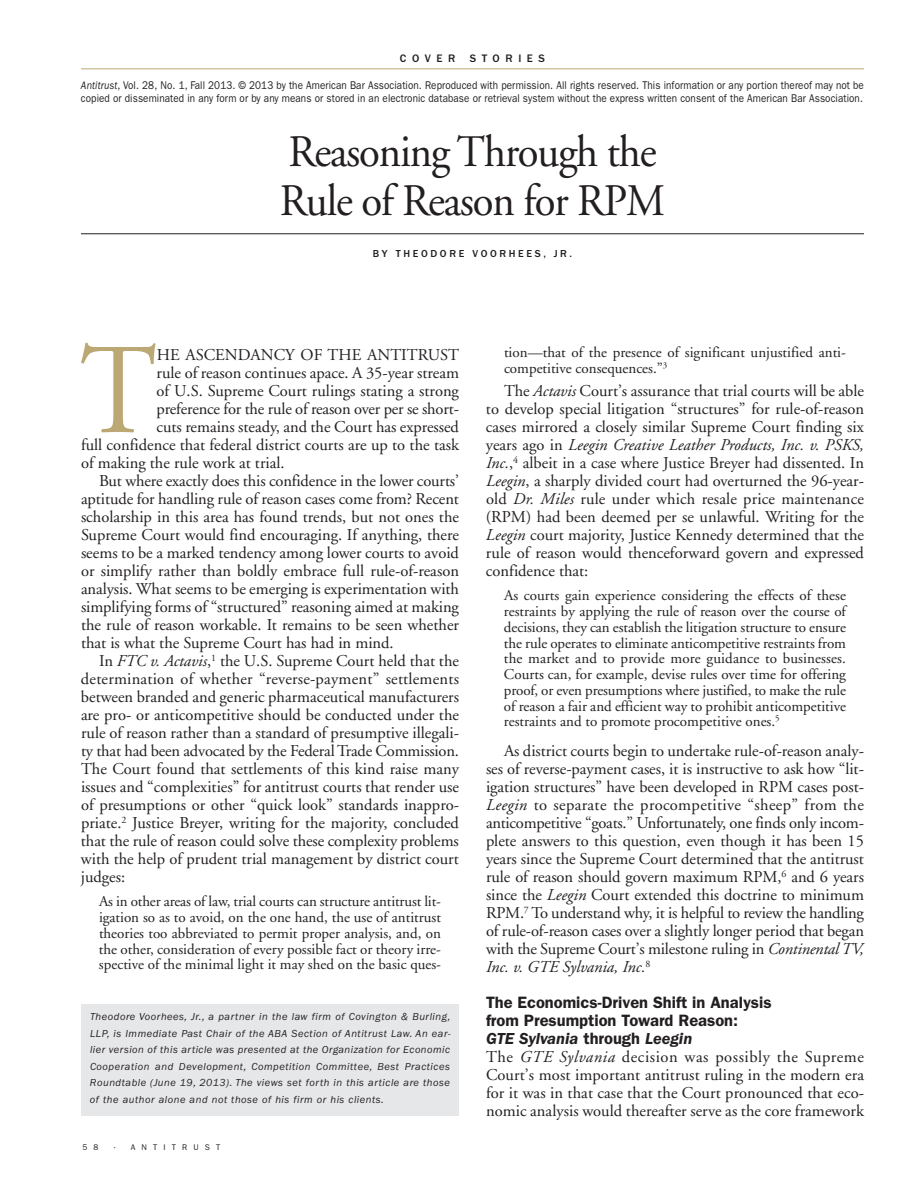
<style>
.page{position:relative;width:918px;height:1188px;background:#fff}
.page>*{position:absolute;margin:0;border:0;box-sizing:border-box;transform-origin:0 0}
.t1{font:128.85px "Adobe Garamond";color:#bba874;scale:.9 1}
.t2{font:45px/49.5px "Adobe Garamond";letter-spacing:-.025em;color:#231f20;scale:.95 1}
.t3{font:16.5px/18px "Adobe Garamond";color:#231f20;text-align:justify}
.t4{font:600 16.5px/18px "Franklin Gothic";color:#231f20}
.t5{font:15px/15.8px "Adobe Garamond";color:#231f20;text-align:justify}
.t6{font:11.25px/13.5px "Franklin Gothic";letter-spacing:.01em;color:#231f20;scale:.88 1}
.t7{font:500 11.25px "Franklin Gothic";letter-spacing:.5em;color:#231f20}
.t8{font:italic 10.5px/16.5px "Franklin Gothic";letter-spacing:.05em;color:#231f20;text-align:justify}
.t9{font:500 10.5px "Franklin Gothic";letter-spacing:.25em;color:#231f20}
.t10{font:8.25px "Franklin Gothic";letter-spacing:.75em;color:#231f20}
.s1{font-style:italic}
</style>
<div class="page">
<hr style="left:81px;top:233px;width:783px;height:1px;background:#231f20">
<hr style="left:81px;top:68px;width:783px;height:1px;background:#bba874">
<div style="left:81px;top:1004px;width:378px;height:112px;background:#e6e7e9"></div>
<p class="t7" style="left:400px;top:54px;width:57px">COVER</p>
<p class="t7" style="left:470px;top:54px;width:77px">STORIES</p>
<p class="t6" style="left:81px;top:79px;width:891px"><span class="s1">Antitrust</span>, Vol. 28, No. 1, Fall 2013. © 2013 by the American Bar Association. Reproduced with permission. All rights reserved. This information or any portion thereof may not be copied or disseminated in any form or by any means or stored in an electronic database or retrieval system without the express written consent of the American Bar Association.</p>
<h2 class="t2" style="left:280px;top:131px;width:407px">Reasoning Through the<br>Rule of Reason for RPM</h2>
<p class="t9" style="left:373px;top:250px;width:201px">BY THEODORE VOORHEES, JR.</p>
<h1 class="t1" style="left:80px;top:340px;width:87px">T</h1>
<p class="t3" style="left:157px;top:347px;width:304px">HE ASCENDANCY OF THE ANTITRUST</p>
<p class="t3" style="left:157px;top:365px;width:304px">rule of reason continues apace. A 35-year stream</p>
<p class="t3" style="left:157px;top:383px;width:304px">of U.S. Supreme Court rulings stating a strong</p>
<p class="t3" style="left:157px;top:401px;width:304px">preference for the rule of reason over per se short-</p>
<p class="t3" style="left:157px;top:419px;width:304px">cuts remains steady, and the Court has expressed</p>
<p class="t3" style="left:81px;top:437px;width:380px">full confidence that federal district courts are up to the task</p>
<p class="t3" style="left:81px;top:455px;width:205px">of making the rule work at trial.</p>
<p class="t3" style="left:99px;top:473px;width:361px">But where exactly does this confidence in the lower courts’</p>
<p class="t3" style="left:81px;top:491px;width:380px">aptitude for handling rule of reason cases come from? Recent</p>
<p class="t3" style="left:81px;top:509px;width:380px">scholarship in this area has found trends, but not ones the</p>
<p class="t3" style="left:81px;top:527px;width:380px">Supreme Court would find encouraging. If anything, there</p>
<p class="t3" style="left:81px;top:545px;width:379px">seems to be a marked tendency among lower courts to avoid</p>
<p class="t3" style="left:81px;top:563px;width:380px">or simplify rather than boldly embrace full rule-of-reason</p>
<p class="t3" style="left:81px;top:581px;width:380px">analysis. What seems to be emerging is experimentation with</p>
<p class="t3" style="left:81px;top:599px;width:380px">simplifying forms of “structured” reasoning aimed at making</p>
<p class="t3" style="left:81px;top:617px;width:380px">the rule of reason workable. It remains to be seen whether</p>
<p class="t3" style="left:81px;top:635px;width:314px">that is what the Supreme Court has had in mind.</p>
<p class="t3" style="left:99px;top:653px;width:362px">In <span class="s1">FTC v. Actavis</span>,<sup>1</sup> the U.S. Supreme Court held that the</p>
<p class="t3" style="left:81px;top:671px;width:380px">determination of whether “reverse-payment” settlements</p>
<p class="t3" style="left:81px;top:689px;width:380px">between branded and generic pharmaceutical manufacturers</p>
<p class="t3" style="left:81px;top:707px;width:380px">are pro- or anticompetitive should be conducted under the</p>
<p class="t3" style="left:81px;top:725px;width:380px">rule of reason rather than a standard of presumptive illegali-</p>
<p class="t3" style="left:81px;top:743px;width:379px">ty that had been advocated by the Federal Trade Commission.</p>
<p class="t3" style="left:81px;top:761px;width:379px">The Court found that settlements of this kind raise many</p>
<p class="t3" style="left:81px;top:779px;width:380px">issues and “complexities” for antitrust courts that render use</p>
<p class="t3" style="left:81px;top:797px;width:379px">of presumptions or other “quick look” standards inappro-</p>
<p class="t3" style="left:81px;top:815px;width:379px">priate.<sup>2</sup> Justice Breyer, writing for the majority, concluded</p>
<p class="t3" style="left:81px;top:833px;width:379px">that the rule of reason could solve these complexity problems</p>
<p class="t3" style="left:81px;top:851px;width:380px">with the help of prudent trial management by district court</p>
<p class="t3" style="left:81px;top:869px;width:46px">judges:</p>
<p class="t5" style="left:99px;top:895px;width:344px">As in other areas of law, trial courts can structure antitrust lit&shy;igation so as to avoid, on the one hand, the use of antitrust theories too abbreviated to permit proper analysis, and, on the other, consideration of every possible fact or theory irre&shy;spective of the minimal light it may shed on the basic ques-</p>
<p class="t8" style="left:90px;top:1009px;width:362px">Theodore Voorhees, Jr., a partner in the law firm of Covington &amp; Burling, LLP, is Immediate Past Chair of the ABA Section of Antitrust Law. An ear&shy;lier version of this article was presented at the Organization for Economic Cooperation and Development, Competition Committee, Best Practices Roundtable (June 19, 2013). The views set forth in this article are those of the author alone and not those of his firm or his clients.</p>
<p class="t10" style="left:82px;top:1145px;width:18px">5 8</p>
<p class="t10" style="left:113px;top:1145px;width:108px">· ANTITRUST</p>
<p class="t5" style="left:504px;top:346px;width:344px">tion—that of the presence of significant unjustified anti&shy;competitive consequences.”<sup>3</sup></p>
<p class="t3" style="left:486px;top:383px;width:380px;text-indent:18px">The <span class="s1">Actavis</span> Court’s assurance that trial courts will be able to develop special litigation “structures” for rule-of-reason cases mirrored a closely similar Supreme Court finding six years ago in <span class="s1">Leegin Creative Leather Products, Inc. v. PSKS, Inc.</span>,<sup>4</sup> albeit in a case where Justice Breyer had dissented. In <span class="s1">Leegin</span>, a sharply divided court had overturned the 96-year&shy;old <span class="s1">Dr. Miles</span> rule under which resale price maintenance (RPM) had been deemed per se unlawful. Writing for the <span class="s1">Leegin</span> court majority, Justice Kennedy determined that the rule of reason would thenceforward govern and expressed confidence that:</p>
<p class="t5" style="left:504px;top:589px;width:344px">As courts gain experience considering the effects of these restraints by applying the rule of reason over the course of decisions, they can establish the litigation structure to ensure the rule operates to eliminate anticompetitive restraints from the market and to provide more guidance to businesses.<br>Courts can, for example, devise rules over time for offering proof, or even presumptions where justified, to make the rule of reason a fair and efficient way to prohibit anticompetitive restraints and to promote procompetitive ones.<sup>5</sup></p>
<p class="t3" style="left:486px;top:743px;width:380px;text-indent:18px">As district courts begin to undertake rule-of-reason analy&shy;ses of reverse-payment cases, it is instructive to ask how “lit&shy;igation structures” have been developed in RPM cases post-<span class="s1">Leegin</span> to separate the procompetitive “sheep” from the anticompetitive “goats.” Unfortunately, one finds only incom&shy;plete answers to this question, even though it has been 15 years since the Supreme Court determined that the antitrust rule of reason should govern maximum RPM,<sup>6</sup> and 6 years since the <span class="s1">Leegin</span> Court extended this doctrine to minimum RPM.<sup>7</sup> To understand why, it is helpful to review the handling of rule-of-reason cases over a slightly longer period that began with the Supreme Court’s milestone ruling in <span class="s1">Continental TV, Inc. v. GTE Sylvania, Inc.</span><sup>8</sup></p>
<p class="t4" style="left:486px;top:995px;width:287px">The Economics-Driven Shift in Analysis from Presumption Toward Reason:<br><span class="s1">GTE Sylvania</span> through <span class="s1">Leegin</span></p>
<p class="t3" style="left:486px;top:1049px;width:380px">The <span class="s1">GTE Sylvania</span> decision was possibly the Supreme Court’s most important antitrust ruling in the modern era for it was in that case that the Court pronounced that eco&shy;nomic analysis would thereafter serve as the core framework</p>
</div>
